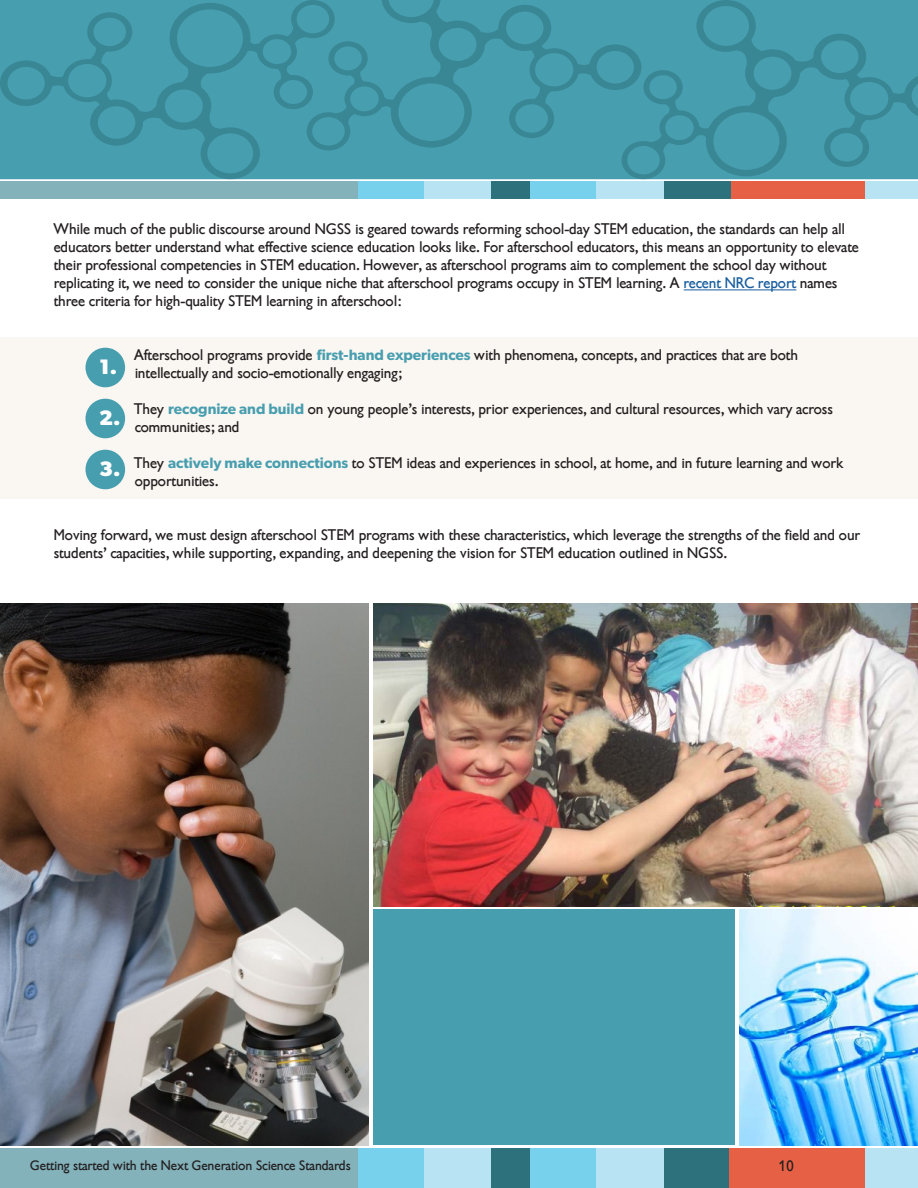
<style>
.page{position:relative;width:918px;height:1188px;background:#fff}
.page>*{position:absolute;margin:0;border:0;box-sizing:border-box;transform-origin:0 0}
.t1{font:700 21px "Gibson";color:#fff}
.Body_text{font:15px/18px "Gibson";color:#231f20}
.t2{font:13.5px "Gibson";color:#231f20}
.s1{color:#175d9e}
.s2{font-weight:600;color:#479eaf}
</style>
<div class="page">
<div style="left:0;top:338px;width:918px;height:162px;background:#faf6f2"></div>
<div style="left:0;top:0;width:918px;height:179px;background:#479eaf"></div>
<div style="left:0;top:181px;width:358px;height:18px;background:#83b2bb"></div>
<div style="left:358px;top:181px;width:68px;height:18px;background:#78d1ec"></div>
<div style="left:424px;top:181px;width:67px;height:18px;background:#b7e3f3"></div>
<div style="left:491px;top:181px;width:68px;height:18px;background:#2c717b"></div>
<div style="left:531px;top:181px;width:67px;height:18px;background:#78d1ec"></div>
<div style="left:596px;top:181px;width:68px;height:18px;background:#b7e3f3"></div>
<div style="left:664px;top:181px;width:68px;height:18px;background:#2c717b"></div>
<div style="left:732px;top:181px;width:135px;height:18px;background:#e56044"></div>
<div style="left:865px;top:181px;width:53px;height:18px;background:#b7e3f3"></div>
<div style="left:0;top:1148px;width:358px;height:40px;background:#83b2bb"></div>
<div style="left:358px;top:1148px;width:68px;height:40px;background:#78d1ec"></div>
<div style="left:424px;top:1148px;width:67px;height:40px;background:#b7e3f3"></div>
<div style="left:491px;top:1148px;width:68px;height:40px;background:#2c717b"></div>
<div style="left:531px;top:1148px;width:67px;height:40px;background:#78d1ec"></div>
<div style="left:596px;top:1148px;width:68px;height:40px;background:#b7e3f3"></div>
<div style="left:664px;top:1148px;width:68px;height:40px;background:#2c717b"></div>
<div style="left:729px;top:1148px;width:138px;height:40px;background:#e56044"></div>
<div style="left:865px;top:1148px;width:53px;height:40px;background:#b7e3f3"></div>
<svg style="left:0;top:1px;width:330px;height:178px"></svg>
<svg style="left:307px;top:0;width:315px;height:150px"></svg>
<svg style="left:622px;top:0;width:296px;height:179px"></svg>
<img style="left:740px;top:910px;width:178px;height:236px">
<img style="left:373px;top:604px;width:545px;height:302px">
<img style="left:0;top:604px;width:369px;height:541px">
<hr style="left:684px;top:290px;width:112px;height:1px;background:#175d9e">
<div style="left:85px;top:348px;width:40px;height:39px;background:#479eaf;border-radius:50%"></div>
<div style="left:85px;top:399px;width:40px;height:39px;background:#479eaf;border-radius:50%"></div>
<div style="left:85px;top:450px;width:40px;height:39px;background:#479eaf;border-radius:50%"></div>
<div style="left:373px;top:910px;width:361px;height:235px;background:#479eaf"></div>
<p class="Body_text" style="left:54px;top:220px;width:807px">While much of the public discourse around NGSS is geared towards reforming school-day STEM education, the standards can help all educators better understand what effective science education looks like. For afterschool educators, this means an opportunity to elevate their professional competencies in STEM education. However, as afterschool programs aim to complement the school day without replicating it, we need to consider the unique niche that afterschool programs occupy in STEM learning. A <span class="s1">recent NRC report</span> names three criteria for high-quality STEM learning in afterschool:</p>
<p class="Body_text" style="left:135px;top:346px;width:665px;text-indent:-27px">1. Afterschool programs provide <span class="s2">first-hand experiences</span> with phenomena, concepts, and practices that are both intellectually and socio-emotionally engaging;</p>
<p class="Body_text" style="left:135px;top:400px;width:700px;text-indent:-27px">2. They <span class="s2">recognize and build</span> on young people’s interests, prior experiences, and cultural resources, which vary across communities; and</p>
<p class="Body_text" style="left:135px;top:454px;width:710px;text-indent:-27px">3. They <span class="s2">actively make connections</span> to STEM ideas and experiences in school, at home, and in future learning and work opportunities.</p>
<p class="Body_text" style="left:54px;top:526px;width:808px">Moving forward, we must design afterschool STEM programs with these characteristics, which leverage the strengths of the field and our students’ capacities, while supporting, expanding, and deepening the vision for STEM education outlined in NGSS.</p>
<p class="t1" style="left:99px;top:354px;width:19px">1.</p>
<p class="t1" style="left:99px;top:405px;width:23px">2.</p>
<p class="t1" style="left:99px;top:456px;width:23px">3.</p>
<p class="t2" style="left:31px;top:1158px;width:322px">Getting started with the Next Generation Science Standards</p>
<p class="Body_text" style="left:779px;top:1158px;width:17px">10</p>
</div>
